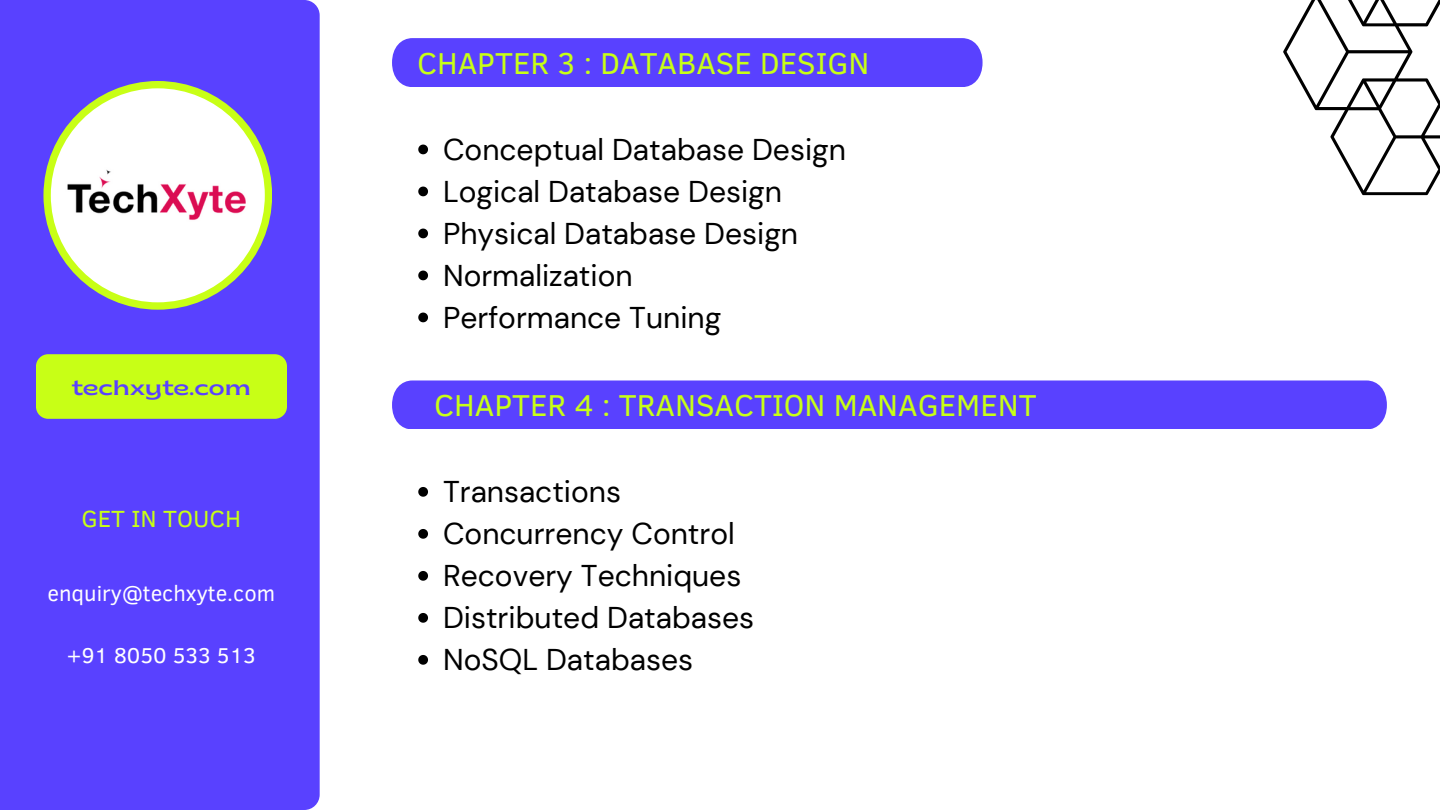
<style>
.page{position:relative;width:1440px;height:810px;background:#fff}
.page>*{position:absolute;margin:0;border:0;box-sizing:border-box;transform-origin:0 0}
.t1{font:31px "Clear Sans";color:#c8ff16}
.t2{font:30px "DM Sans";color:#000}
.t3{font:24px "Clear Sans";color:#c8ff16}
.t4{font:22px "Clear Sans";color:#fff}
.t5{font:semi-expanded 21px "Brice";color:#5941ff}
</style>
<div class="page">
<div style="left:0;top:0;width:320px;height:810px;background:#5941ff"></div>
<div style="left:36px;top:354px;width:251px;height:65px;background:#c8ff16;border-radius:12px"></div>
<div style="left:392px;top:38px;width:590px;height:49px;background:#5941ff"></div>
<div style="left:43px;top:81px;width:229px;height:229px;background:#c8ff16;border-radius:50%"></div>
<img style="left:51px;top:88px;width:214px;height:214px;border-radius:50%">
<svg style="left:418px;top:145px;width:10px;height:9px"></svg>
<svg style="left:418px;top:187px;width:10px;height:9px"></svg>
<svg style="left:418px;top:229px;width:10px;height:9px"></svg>
<svg style="left:418px;top:271px;width:10px;height:9px"></svg>
<svg style="left:418px;top:313px;width:10px;height:9px"></svg>
<svg style="left:418px;top:487px;width:10px;height:10px"></svg>
<svg style="left:418px;top:529px;width:10px;height:10px"></svg>
<svg style="left:418px;top:571px;width:10px;height:10px"></svg>
<svg style="left:418px;top:613px;width:10px;height:10px"></svg>
<svg style="left:418px;top:655px;width:10px;height:10px"></svg>
<svg style="left:1283px;top:0;width:157px;height:195px"></svg>
<div style="left:392px;top:380px;width:995px;height:49px;background:#5941ff"></div>
<p class="t5" style="left:72px;top:379px;width:181px">techxyte.com</p>
<p class="t3" style="left:81px;top:501px;width:161px">GET IN TOUCH</p>
<p class="t4" style="left:47px;top:578px;width:229px">enquiry@techxyte.com</p>
<p class="t4" style="left:67px;top:639px;width:191px">+91 8050 533 513</p>
<p class="t1" style="left:417px;top:40px;width:454px">CHAPTER 3 : DATABASE DESIGN</p>
<p class="t2" style="left:443px;top:130px;width:404px">Conceptual Database Design</p>
<p class="t2" style="left:443px;top:172px;width:340px">Logical Database Design</p>
<p class="t2" style="left:443px;top:214px;width:357px">Physical Database Design</p>
<p class="t2" style="left:443px;top:256px;width:191px">Normalization</p>
<p class="t2" style="left:443px;top:298px;width:280px">Performance Tuning</p>
<p class="t1" style="left:434px;top:382px;width:604px">CHAPTER 4 : TRANSACTION MANAGEMENT</p>
<p class="t2" style="left:443px;top:472px;width:180px">Transactions</p>
<p class="t2" style="left:443px;top:514px;width:293px">Concurrency Control</p>
<p class="t2" style="left:443px;top:556px;width:300px">Recovery Techniques</p>
<p class="t2" style="left:443px;top:598px;width:313px">Distributed Databases</p>
<p class="t2" style="left:443px;top:640px;width:252px">NoSQL Databases</p>
</div>
